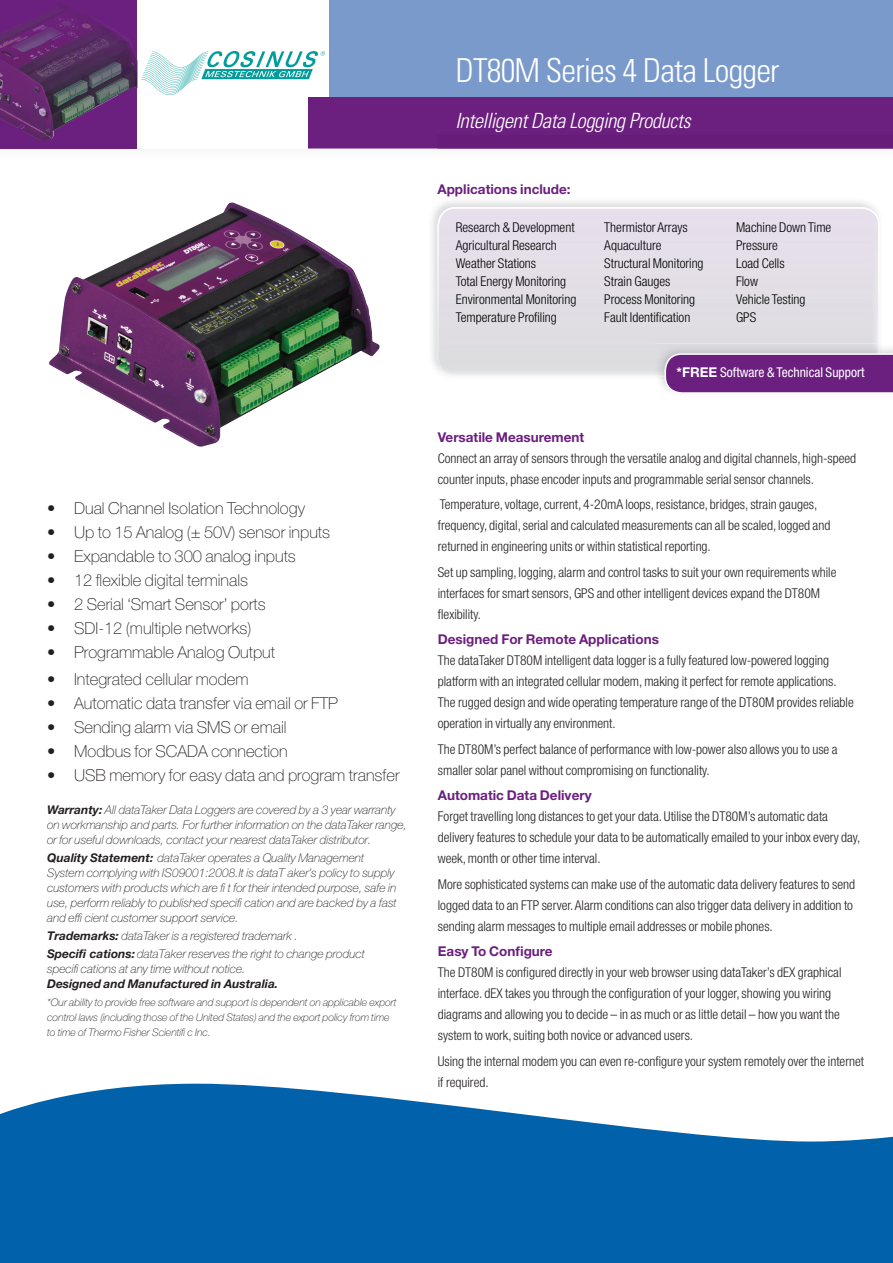
<style>
.page{position:relative;width:893px;height:1263px;background:#fff}
.page>*{position:absolute;margin:0;border:0;box-sizing:border-box;transform-origin:0 0}
.t1{font:300 condensed 33px "Univers LT Std";letter-spacing:-.025em;color:#fff}
.t2{font:italic 300 condensed 21px "Univers LT Std";letter-spacing:-.025em;color:#fff}
.t3{font:100 16.5px "Helvetica Neue LT Std";color:#231f20}
.t4{font:300 condensed 13.5px/21px "Helvetica Neue LT Std";color:#231f20}
.t5{font:300 condensed 13.5px/18px "Helvetica Neue LT Std";color:#000}
.t6{font:700 13.5px "Helvetica Neue LT Std";color:#6b1f7e}
.t7{font:condensed 13.5px "Helvetica Neue LT Std";color:#fff}
.t8{font:italic 100 12px/15px "Helvetica Neue LT Std";color:#231f20}
.t9{font:italic 700 12px "Helvetica Neue LT Std";color:#231f20}
.t10{font:italic 100 10.5px/15px "Helvetica Neue LT Std";color:#231f20}
.s1{font-weight:700}
.s2{font-weight:700;font-stretch:normal}
</style>
<div class="page">
<img style="left:49px;top:202px;width:331px;height:245px">
<div style="left:437px;top:207px;width:443px;height:170px;background:#e3dee6"></div>
<div style="left:328px;top:0;width:565px;height:133px;background:#7b9acc"></div>
<div style="left:308px;top:97px;width:585px;height:51px;background:#6b1f7e"></div>
<svg style="left:0;top:148px;width:893px;height:1px"></svg>
<div style="left:0;top:0;width:137px;height:148px;background:#6b1f7e"></div>
<svg style="left:0;top:1084px;width:893px;height:179px;background:#2678b6"></svg>
<img style="left:655px;top:343px;width:225px;height:33px">
<svg style="left:664px;top:353px;width:229px;height:41px;background:#79358a"></svg>
<img style="left:1px;top:14px;width:45px;height:20px">
<img style="left:46px;top:5px;width:46px;height:43px">
<img style="left:92px;top:21px;width:41px;height:27px">
<img style="left:0;top:48px;width:137px;height:47px">
<img style="left:0;top:95px;width:92px;height:46px">
<img style="left:92px;top:95px;width:26px;height:15px">
<img style="left:141px;top:52px;width:183px;height:42px">
<p class="t3" style="left:47px;top:499px;width:259px">• Dual Channel Isolation Technology</p>
<p class="t3" style="left:47px;top:523px;width:285px">• Up to 15 Analog (± 50V) sensor inputs</p>
<p class="t3" style="left:47px;top:547px;width:250px">• Expandable to 300 analog inputs</p>
<p class="t3" style="left:47px;top:571px;width:202px">• 12 flexible digital terminals</p>
<p class="t3" style="left:47px;top:595px;width:220px">• 2 Serial ‘Smart Sensor’ ports</p>
<p class="t3" style="left:47px;top:619px;width:206px">• SDI-12 (multiple networks)</p>
<p class="t3" style="left:47px;top:643px;width:229px">• Programmable Analog Output</p>
<p class="t3" style="left:47px;top:670px;width:203px">• Integrated cellular modem</p>
<p class="t3" style="left:47px;top:694px;width:292px">• Automatic data transfer via email or FTP</p>
<p class="t3" style="left:47px;top:718px;width:241px">• Sending alarm via SMS or email</p>
<p class="t3" style="left:47px;top:742px;width:242px">• Modbus for SCADA connection</p>
<p class="t3" style="left:47px;top:766px;width:354px">• USB memory for easy data and program transfer</p>
<p class="t8" style="left:47px;top:802px;width:362px"><span class="s1">Warranty:</span> All dataTaker Data Loggers are covered by a 3 year warranty on workmanship and parts. For further information on the dataTaker range, or for useful downloads, contact your nearest dataTaker distributor.</p>
<p class="t8" style="left:47px;top:850px;width:351px"><span class="s1">Quality Statement:</span> dataTaker operates a Quality Management System complying with IS09001:2008.It is dataT aker’s policy to supply customers with products which are fi t for their intended purpose, safe in use, perform reliably to published specifi cation and are backed by a fast and effi cient customer support service.</p>
<p class="t8" style="left:47px;top:927px;width:319px;line-height:18px"><span class="s1">Trademarks:</span> dataTaker is a registered trademark .<br><span class="s1">Specifi cations:</span> dataTaker reserves the right to change product</p>
<p class="t8" style="left:47px;top:961px;width:200px">specifi cations at any time without notice.</p>
<p class="t9" style="left:47px;top:976px;width:233px">Designed and Manufactured in Australia.</p>
<p class="t10" style="left:47px;top:995px;width:351px">*Our ability to provide free software and support is dependent on applicable export control laws (including those of the United States) and the export policy from time to time of Thermo Fisher Scientifi c Inc.</p>
<h1 class="t1" style="left:455px;top:51px;width:325px">DT80M Series 4 Data Logger</h1>
<h2 class="t2" style="left:455px;top:108px;width:237px">Intelligent Data Logging Products</h2>
<p class="t6" style="left:437px;top:181px;width:135px">Applications include:</p>
<p class="t5" style="left:456px;top:219px;width:122px">Research &amp; Development<br>Agricultural Research<br>Weather Stations<br>Total Energy Monitoring<br>Environmental Monitoring<br>Temperature Profiling</p>
<p class="t5" style="left:604px;top:218px;width:101px">Thermistor Arrays<br>Aquaculture<br>Structural Monitoring<br>Strain Gauges<br>Process Monitoring<br>Fault Identification</p>
<p class="t5" style="left:736px;top:218px;width:97px">Machine Down Time<br>Pressure<br>Load Cells<br>Flow<br>Vehicle Testing<br>GPS</p>
<p class="t7" style="left:676px;top:365px;width:190px"><span class="s2">*FREE</span> Software &amp; Technical Support</p>
<p class="t6" style="left:438px;top:428px;width:148px">Versatile Measurement</p>
<p class="t4" style="left:438px;top:447px;width:420px">Connect an array of sensors through the versatile analog and digital channels, high-speed counter inputs, phase encoder inputs and programmable serial sensor channels.</p>
<p class="t4" style="left:438px;top:494px;width:394px">Temperature, voltage, current, 4-20mA loops, resistance, bridges, strain gauges, frequency, digital, serial and calculated measurements can all be scaled, logged and returned in engineering units or within statistical reporting.</p>
<p class="t4" style="left:438px;top:561px;width:400px">Set up sampling, logging, alarm and control tasks to suit your own requirements while interfaces for smart sensors, GPS and other intelligent devices expand the DT80M flexibility.</p>
<p class="t6" style="left:438px;top:631px;width:223px">Designed For Remote Applications</p>
<p class="t4" style="left:438px;top:650px;width:417px">The dataTaker DT80M intelligent data logger is a fully featured low-powered logging platform with an integrated cellular modem, making it perfect for remote applications.<br>The rugged design and wide operating temperature range of the DT80M provides reliable operation in virtually any environment.</p>
<p class="t4" style="left:438px;top:738px;width:401px">The DT80M’s perfect balance of performance with low-power also allows you to use a smaller solar panel without compromising on functionality.</p>
<p class="t6" style="left:438px;top:787px;width:155px">Automatic Data Delivery</p>
<p class="t4" style="left:438px;top:806px;width:424px">Forget travelling long distances to get your data. Utilise the DT80M’s automatic data delivery features to schedule your data to be automatically emailed to your inbox every day, week, month or other time interval.</p>
<p class="t4" style="left:438px;top:873px;width:419px">More sophisticated systems can make use of the automatic data delivery features to send logged data to an FTP server. Alarm conditions can also trigger data delivery in addition to sending alarm messages to multiple email addresses or mobile phones.</p>
<p class="t6" style="left:438px;top:943px;width:116px">Easy To Configure</p>
<p class="t4" style="left:438px;top:962px;width:405px">The DT80M is configured directly in your web browser using dataTaker’s dEX graphical interface. dEX takes you through the configuration of your logger, showing you wiring diagrams and allowing you to decide – in as much or as little detail – how you want the system to work, suiting both novice or advanced users.</p>
<p class="t4" style="left:438px;top:1050px;width:428px">Using the internal modem you can even re-configure your system remotely over the internet if required.</p>
</div>
